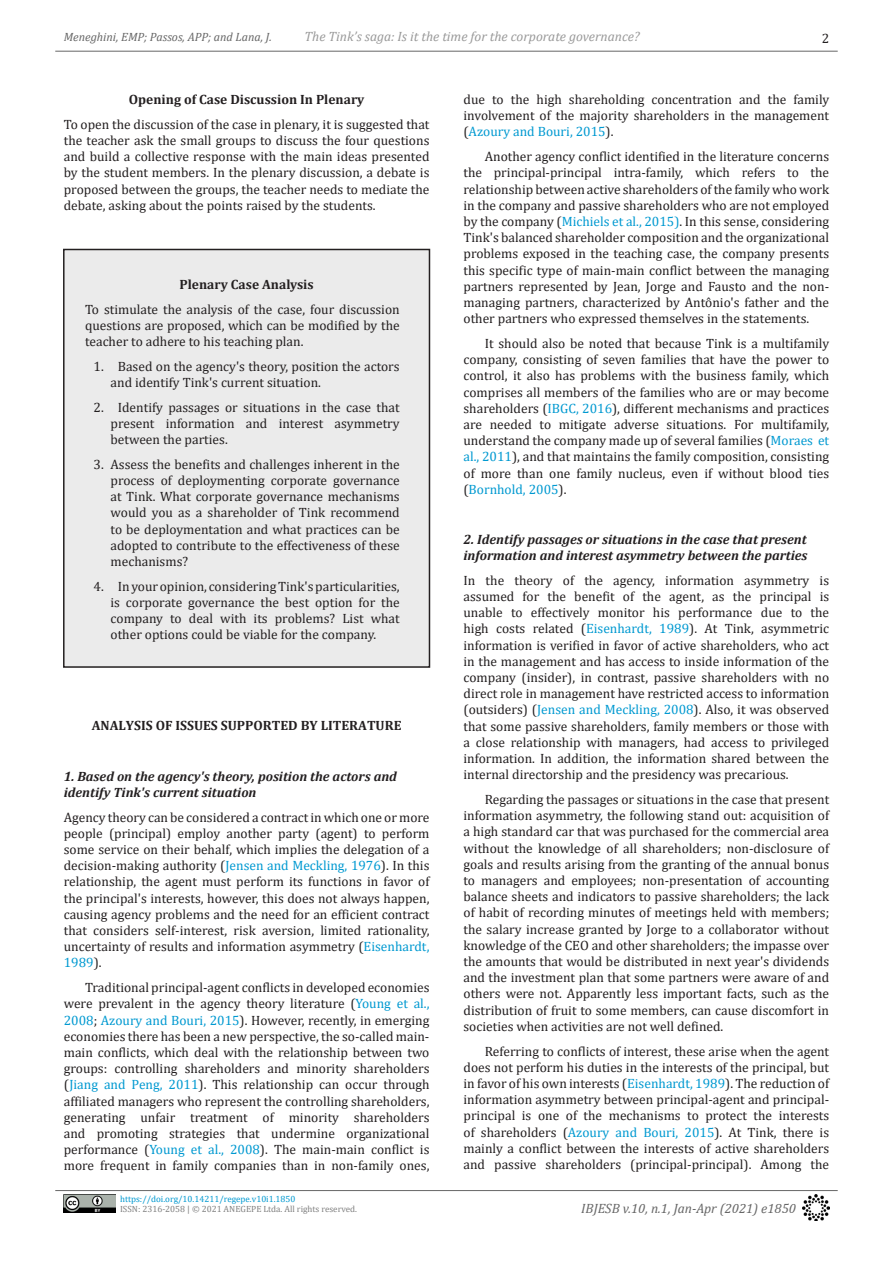
<style>
.page{position:relative;width:893px;height:1263px;background:#fff}
.page>*{position:absolute;margin:0;border:0;box-sizing:border-box;transform-origin:0 0}
.IN__Corpo_do_Texto{font:13.5px/16.2px "Cambria";color:#231f20;text-align:justify}
.After_H2{font:13.5px/16.2px "Cambria";color:#231f20;text-align:justify}
.IN__H2{font:italic 700 13.5px/16.2px "Cambria";color:#231f20}
.IN__H1{font:700 13.5px "Cambria";color:#231f20}
.t1{font:italic 13.5px "Cambria";color:#999}
.t2{font:italic 13.5px "Cambria";color:#666}
.IN__H2-2{font:700 13.5px "Cambria";color:#231f20}
.t3{font:italic 12px "Cambria";color:#666}
.t4{font:9px "Cambria";color:#808080}
.t5{font:9px "Cambria";color:#0099d1}
.s1{color:#0099d1}
</style>
<div class="page">
<img style="left:64px;top:1194px;width:52px;height:18px">
<img style="left:802px;top:1194px;width:27px;height:26px">
<hr style="left:55px;top:51px;width:783px;height:1px;background:#666">
<hr style="left:55px;top:1190px;width:783px;height:1px;background:#666">
<div style="left:64px;top:249px;width:365px;height:418px;background:#ebebeb"></div>
<div style="left:63px;top:249px;width:367px;height:419px;border:2px solid #231f20"></div>
<p class="t3" style="left:64px;top:29px;width:209px">Meneghini, EMP; Passos, APP; and Lana, J.</p>
<p class="t1" style="left:304px;top:27px;width:337px">The Tink’s saga: Is it the time for the corporate governance?</p>
<p class="IN__Corpo_do_Texto" style="left:822px;top:30px;width:9px">2</p>
<p class="IN__H1" style="left:129px;top:90px;width:237px">Opening of Case Discussion In Plenary</p>
<p class="After_H2" style="left:64px;top:116px;width:367px">To open the discussion of the case in plenary, it is suggested that the teacher ask the small groups to discuss the four questions and build a collective response with the main ideas presented by the student members. In the plenary discussion, a debate is proposed between the groups, the teacher needs to mediate the debate, asking about the points raised by the students.</p>
<p class="IN__H2-2" style="left:180px;top:275px;width:136px">Plenary Case Analysis</p>
<p class="After_H2" style="left:85px;top:301px;width:316px">To stimulate the analysis of the case, four discussion questions are proposed, which can be modified by the teacher to adhere to his teaching plan.</p>
<p class="IN__Corpo_do_Texto" style="left:111px;top:358px;width:291px;text-indent:-17px">1. Based on the agency's theory, position the actors and identify Tink's current situation.</p>
<p class="IN__Corpo_do_Texto" style="left:111px;top:399px;width:291px;text-indent:-17px">2. Identify passages or situations in the case that present information and interest asymmetry between the parties.</p>
<p class="IN__Corpo_do_Texto" style="left:111px;top:456px;width:291px;text-indent:-17px">3. Assess the benefits and challenges inherent in the process of deploymenting corporate governance at Tink. What corporate governance mechanisms would you as a shareholder of Tink recommend to be deploymentation and what practices can be adopted to contribute to the effectiveness of these mechanisms?</p>
<p class="IN__Corpo_do_Texto" style="left:111px;top:578px;width:291px;text-indent:-17px">4. In your opinion, considering Tink's particularities, is corporate governance the best option for the company to deal with its problems? List what other options could be viable for the company.</p>
<p class="IN__H1" style="left:92px;top:716px;width:311px">ANALYSIS OF ISSUES SUPPORTED BY LITERATURE</p>
<p class="IN__H2" style="left:64px;top:767px;width:335px">1. Based on the agency's theory, position the actors and identify Tink's current situation</p>
<p class="After_H2" style="left:64px;top:809px;width:367px">Agency theory can be considered a contract in which one or more people (principal) employ another party (agent) to perform some service on their behalf, which implies the delegation of a decision-making authority (<span class="s1">Jensen and Meckling, 1976</span>). In this relationship, the agent must perform its functions in favor of the principal's interests, however, this does not always happen, causing agency problems and the need for an efficient contract that considers self-interest, risk aversion, limited rationality, uncertainty of results and information asymmetry (<span class="s1">Eisenhardt, 1989</span>).</p>
<p class="IN__Corpo_do_Texto" style="left:64px;top:979px;width:367px;text-indent:21px">Traditional principal-agent conflicts in developed economies were prevalent in the agency theory literature (<span class="s1">Young et al., 2008</span>; <span class="s1">Azoury and Bouri, 2015</span>). However, recently, in emerging economies there has been a new perspective, the so-called main&shy;main conflicts, which deal with the relationship between two groups: controlling shareholders and minority shareholders (<span class="s1">Jiang and Peng, 2011</span>). This relationship can occur through affiliated managers who represent the controlling shareholders, generating unfair treatment of minority shareholders and promoting strategies that undermine organizational performance (<span class="s1">Young et al., 2008</span>). The main-main conflict is more frequent in family companies than in non-family ones,</p>
<p class="IN__Corpo_do_Texto" style="left:463px;top:91px;width:367px">due to the high shareholding concentration and the family involvement of the majority shareholders in the management (<span class="s1">Azoury and Bouri, 2015</span>).</p>
<p class="IN__Corpo_do_Texto" style="left:463px;top:148px;width:367px;text-indent:21px">Another agency conflict identified in the literature concerns the principal-principal intra-family, which refers to the relationship between active shareholders of the family who work in the company and passive shareholders who are not employed by the company (<span class="s1">Michiels et al., 2015)</span>. In this sense, considering Tink's balanced shareholder composition and the organizational problems exposed in the teaching case, the company presents this specific type of main-main conflict between the managing partners represented by Jean, Jorge and Fausto and the non&shy;managing partners, characterized by Antônio's father and the other partners who expressed themselves in the statements.</p>
<p class="IN__Corpo_do_Texto" style="left:463px;top:335px;width:367px;text-indent:21px">It should also be noted that because Tink is a multifamily company, consisting of seven families that have the power to control, it also has problems with the business family, which comprises all members of the families who are or may become shareholders (<span class="s1">IBGC, 2016</span>), different mechanisms and practices are needed to mitigate adverse situations. For multifamily, understand the company made up of several families (<span class="s1">Moraes et al., 2011</span>), and that maintains the family composition, consisting of more than one family nucleus, even if without blood ties (<span class="s1">Bornhold, 2005</span>).</p>
<p class="IN__H2" style="left:463px;top:531px;width:345px">2. Identify passages or situations in the case that present information and interest asymmetry between the parties</p>
<p class="After_H2" style="left:463px;top:572px;width:367px">In the theory of the agency, information asymmetry is assumed for the benefit of the agent, as the principal is unable to effectively monitor his performance due to the high costs related (<span class="s1">Eisenhardt, 1989</span>). At Tink, asymmetric information is verified in favor of active shareholders, who act in the management and has access to inside information of the company (insider), in contrast, passive shareholders with no direct role in management have restricted access to information (outsiders) (<span class="s1">Jensen and Meckling, 2008</span>). Also, it was observed that some passive shareholders, family members or those with a close relationship with managers, had access to privileged information. In addition, the information shared between the internal directorship and the presidency was precarious.</p>
<p class="IN__Corpo_do_Texto" style="left:463px;top:791px;width:367px;text-indent:21px">Regarding the passages or situations in the case that present information asymmetry, the following stand out: acquisition of a high standard car that was purchased for the commercial area without the knowledge of all shareholders; non-disclosure of goals and results arising from the granting of the annual bonus to managers and employees; non-presentation of accounting balance sheets and indicators to passive shareholders; the lack of habit of recording minutes of meetings held with members; the salary increase granted by Jorge to a collaborator without knowledge of the CEO and other shareholders; the impasse over the amounts that would be distributed in next year's dividends and the investment plan that some partners were aware of and others were not. Apparently less important facts, such as the distribution of fruit to some members, can cause discomfort in societies when activities are not well defined.</p>
<p class="IN__Corpo_do_Texto" style="left:463px;top:1043px;width:367px;text-indent:21px">Referring to conflicts of interest, these arise when the agent does not perform his duties in the interests of the principal, but in favor of his own interests (<span class="s1">Eisenhardt, 1989</span>). The reduction of information asymmetry between principal-agent and principal&shy;principal is one of the mechanisms to protect the interests of shareholders (<span class="s1">Azoury and Bouri, 2015</span>). At Tink, there is mainly a conflict between the interests of active shareholders and passive shareholders (principal-principal). Among the</p>
<p class="t5" style="left:120px;top:1193px;width:177px">https://doi.org/10.14211/regepe.v10i1.1850</p>
<p class="t4" style="left:120px;top:1204px;width:238px">ISSN: 2316-2058 | © 2021 ANEGEPE Ltda. All rights reserved.</p>
<p class="t2" style="left:581px;top:1198px;width:216px">IBJESB v.10, n.1, Jan-Apr (2021) e1850</p>
</div>
